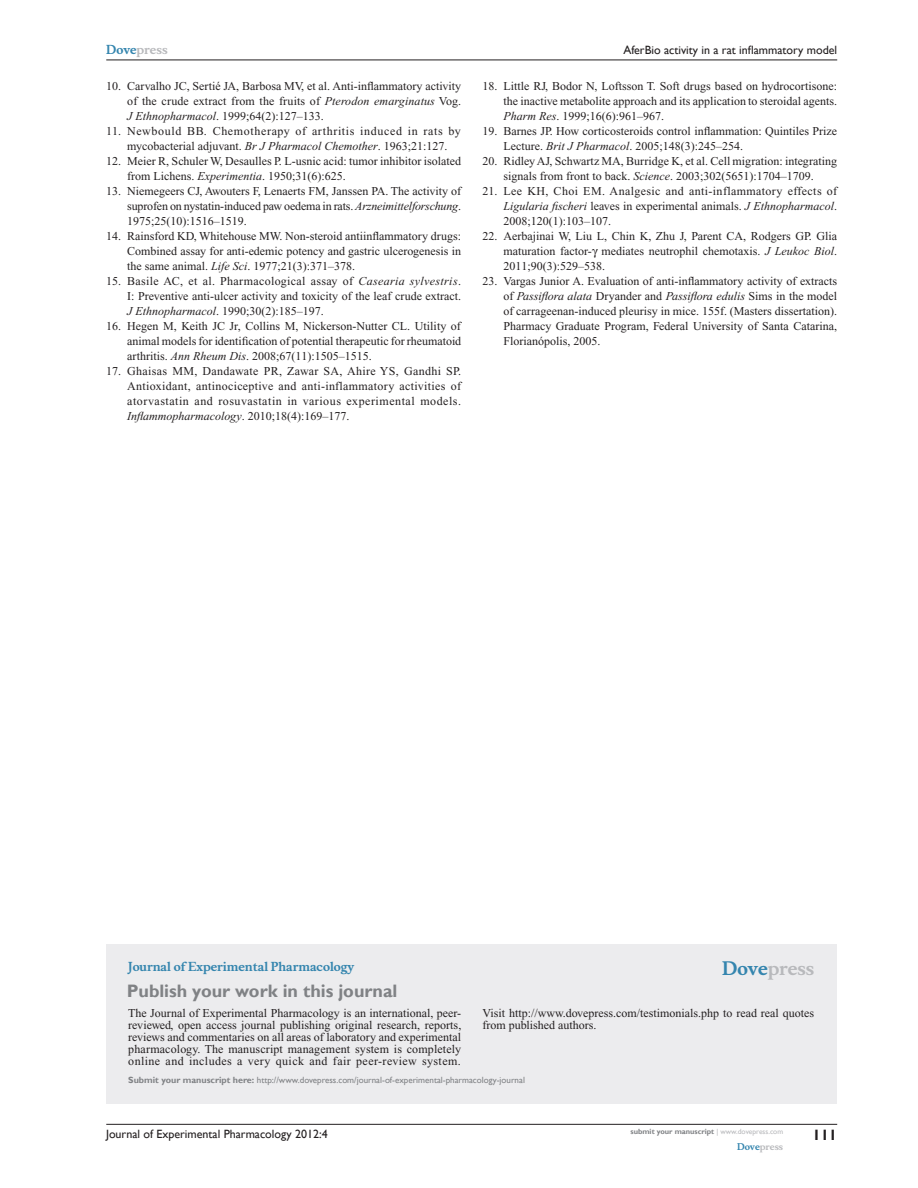
<style>
.page{position:relative;width:918px;height:1188px;background:#fff}
.page>*{position:absolute;margin:0;border:0;box-sizing:border-box;transform-origin:0 0}
.PromBx-H1{font:700 18px "Gill Sans";color:#808285}
.PromBx-Brand{font:700 18px "Musee";color:#b8b9bc}
.t1{font:700 15px "Gill Sans";color:#231f20}
.RefNL2{font:12px/15px "Times New Roman";color:#231f20;text-align:justify}
.PromBx-Tx{font:12px/12px "Times New Roman";color:#231f20;text-align:justify}
.RefNL2-2{font:12px/15px "Times New Roman";letter-spacing:.05em;color:#231f20}
.t2{font:12px "Gill Sans";color:#231f20}
.PromBx-JrnlName{font:700 12px "Musee";color:#3485ae}
.t3{font:700 12px "Musee";color:#b8b9bc}
.PromBx-SubmitMssWebA{font:9px "Gill Sans";color:#808285}
.t4{font:700 9px "Musee";color:#b8b9bc}
.t5{font:700 7.5px "Gill Sans";color:#808285}
.s1{color:#3485ae}
.s2{font-style:italic}
.s3{font-weight:700}
.s4{font-weight:400;color:#b8b9bc}
</style>
<div class="page">
<div style="left:106px;top:944px;width:731px;height:159px;background:#ececee"></div>
<hr style="left:106px;top:1124px;width:731px;height:1px;background:#231f20">
<hr style="left:106px;top:60px;width:731px;height:1px;background:#231f20">
<p class="t3" style="left:106px;top:43px;width:63px"><span class="s1">Dove</span>press</p>
<p class="RefNL2" style="left:127px;top:79px;width:335px;text-indent:-21px">10. Carvalho JC, Sertié JA, Barbosa MV, et al. Anti-inflammatory activity of the crude extract from the fruits of <span class="s2">Pterodon emarginatus</span> Vog.<br><span class="s2">J Ethnopharmacol</span>. 1999;64(2):127–133.</p>
<p class="RefNL2-2" style="left:127px;top:124px;width:335px;text-indent:-21px">11. Newbould BB. Chemotherapy of arthritis induced in rats by mycobacterial adjuvant. <span class="s2">Br J Pharmacol Chemother</span>. 1963;21:127.</p>
<p class="RefNL2" style="left:127px;top:154px;width:335px;text-indent:-21px">12. Meier R, Schuler W, Desaulles P. L-usnic acid: tumor inhibitor isolated from Lichens. <span class="s2">Experimentia</span>. 1950;31(6):625.</p>
<p class="RefNL2" style="left:127px;top:184px;width:335px;text-indent:-21px">13. Niemegeers CJ, Awouters F, Lenaerts FM, Janssen PA. The activity of suprofen on nystatin-induced paw oedema in rats. <span class="s2">Arzneimittelforschung</span>.<br>1975;25(10):1516–1519.</p>
<p class="RefNL2" style="left:127px;top:229px;width:335px;text-indent:-21px">14. Rainsford KD, Whitehouse MW. Non-steroid antiinflammatory drugs:<br>Combined assay for anti-edemic potency and gastric ulcerogenesis in the same animal. <span class="s2">Life Sci</span>. 1977;21(3):371–378.</p>
<p class="RefNL2" style="left:127px;top:274px;width:335px;text-indent:-21px">15. Basile AC, et al. Pharmacological assay of <span class="s2">Casearia sylvestris</span>.<br>I: Preventive anti-ulcer activity and toxicity of the leaf crude extract.<br><span class="s2">J Ethnopharmacol</span>. 1990;30(2):185–197.</p>
<p class="RefNL2" style="left:127px;top:319px;width:336px;text-indent:-21px">16. Hegen M, Keith JC Jr, Collins M, Nickerson-Nutter CL. Utility of animal models for identification of potential therapeutic for rheumatoid arthritis. <span class="s2">Ann Rheum Dis</span>. 2008;67(11):1505–1515.</p>
<p class="RefNL2" style="left:127px;top:364px;width:336px;text-indent:-21px">17. Ghaisas MM, Dandawate PR, Zawar SA, Ahire YS, Gandhi SP.<br>Antioxidant, antinociceptive and anti-inflammatory activities of atorvastatin and rosuvastatin in various experimental models.<br><span class="s2">Inflammopharmacology</span>. 2010;18(4):169–177.</p>
<p class="t2" style="left:623px;top:43px;width:215px">AferBio activity in a rat inflammatory model</p>
<p class="RefNL2" style="left:503px;top:79px;width:335px;text-indent:-21px">18. Little RJ, Bodor N, Loftsson T. Soft drugs based on hydrocortisone: the inactive metabolite approach and its application to steroidal agents.<br><span class="s2">Pharm Res</span>. 1999;16(6):961–967.</p>
<p class="RefNL2" style="left:503px;top:124px;width:335px;text-indent:-21px">19. Barnes JP. How corticosteroids control inflammation: Quintiles Prize<br>Lecture. <span class="s2">Brit J Pharmacol</span>. 2005;148(3):245–254.</p>
<p class="RefNL2" style="left:482px;top:154px;width:356px;text-align:center">20. Ridley AJ, Schwartz MA, Burridge K, et al. Cell migration: integrating signals from front to back. <span class="s2">Science</span>. 2003;302(5651):1704–1709.</p>
<p class="RefNL2" style="left:503px;top:184px;width:335px;text-indent:-21px">21. Lee KH, Choi EM. Analgesic and anti-inflammatory effects of <span class="s2">Ligularia fischeri</span> leaves in experimental animals. <span class="s2">J Ethnopharmacol</span>.<br>2008;120(1):103–107.</p>
<p class="RefNL2" style="left:503px;top:229px;width:335px;text-indent:-21px">22. Aerbajinai W, Liu L, Chin K, Zhu J, Parent CA, Rodgers GP. Glia maturation factor- mediates neutrophil chemotaxis. <span class="s2">J Leukoc Biol</span>.<br>2011;90(3):529–538.</p>
<p class="RefNL2" style="left:503px;top:274px;width:335px;text-indent:-21px">23. Vargas Junior A. Evaluation of anti-inflammatory activity of extracts of <span class="s2">Passiflora alata</span> Dryander and <span class="s2">Passiflora edulis</span> Sims in the model of carrageenan-induced pleurisy in mice. 155f. (Masters dissertation).<br>Pharmacy Graduate Program, Federal University of Santa Catarina, Florianópolis, 2005.</p>
<p class="PromBx-JrnlName" style="left:128px;top:959px;width:227px">Journal of Experimental Pharmacology</p>
<p class="PromBx-H1" style="left:127px;top:980px;width:272px">Publish your work in this journal</p>
<p class="PromBx-Brand" style="left:722px;top:958px;width:94px"><span class="s1">Dove</span>press</p>
<p class="PromBx-Tx" style="left:128px;top:1007px;width:335px">The Journal of Experimental Pharmacology is an international, peer&shy;reviewed, open access journal publishing original research, reports, reviews and commentaries on all areas of laboratory and experimental pharmacology. The manuscript management system is completely online and includes a very quick and fair peer-review system.</p>
<p class="PromBx-Tx" style="left:482px;top:1007px;width:333px">Visit http://www.dovepress.com/testimonials.php to read real quotes from published authors.</p>
<p class="PromBx-SubmitMssWebA" style="left:128px;top:1075px;width:398px"><span class="s3">Submit your manuscript here:</span> http://www.dovepress.com/journal-of-experimental-pharmacology-journal</p>
<p class="t2" style="left:106px;top:1127px;width:223px">Journal of Experimental Pharmacology 2012:4</p>
<p class="t5" style="left:631px;top:1127px;width:154px">submit your manuscript <span class="s4">| www.dovepress.com</span></p>
<p class="t4" style="left:737px;top:1141px;width:48px"><span class="s1">Dove</span>press</p>
<p class="t1" style="left:812px;top:1126px;width:26px">111</p>
</div>
